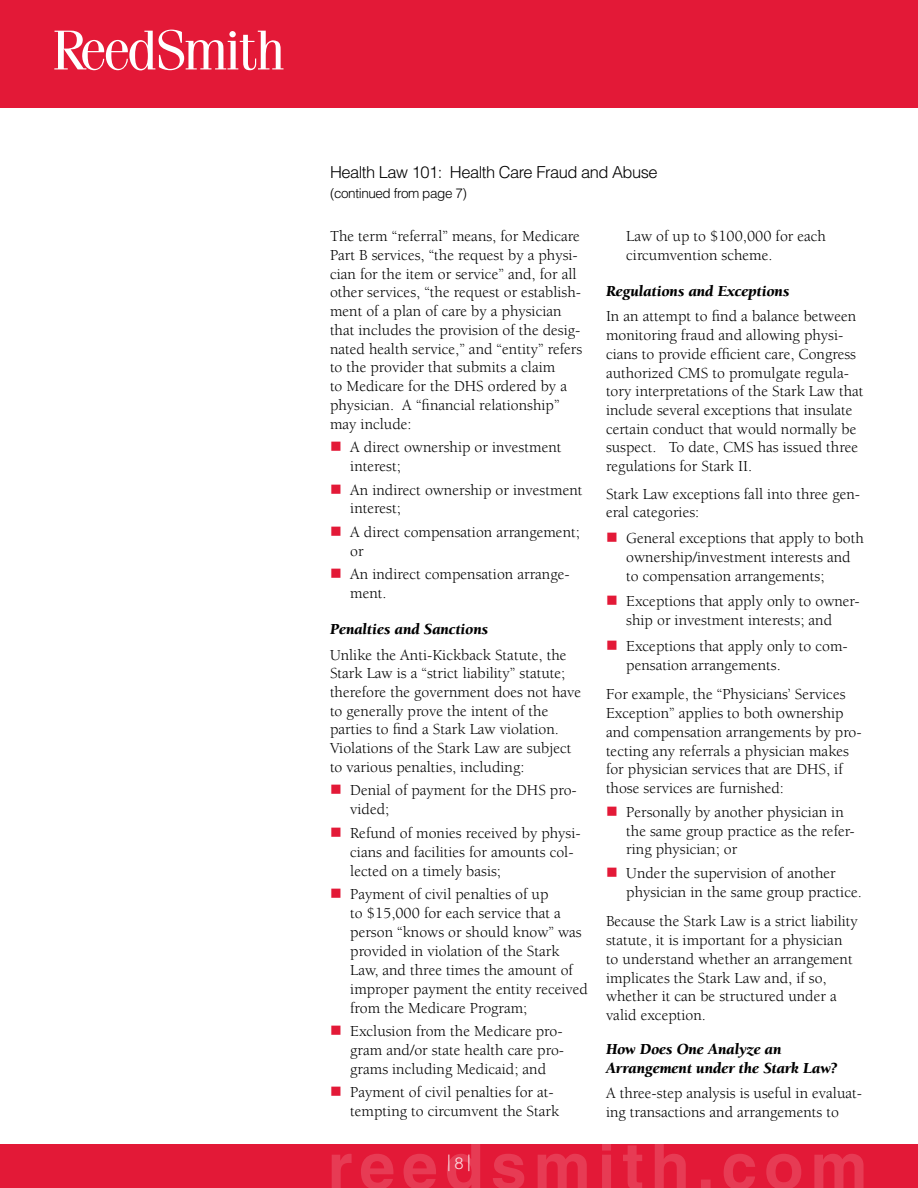
<style>
.page{position:relative;width:918px;height:1188px;background:#fff}
.page>*{position:absolute;margin:0;border:0;box-sizing:border-box;transform-origin:0 0}
.t1{font:300 16.5px "Helvetica LT Std";letter-spacing:-.03em;color:#000}
.t2{font:300 16.5px "Helvetica LT Std";color:#fbdce1}
.t3{font:15.75px/18.8px "Berkeley";color:#000}
.t4{font:italic 900 15.75px/18.9px "Berkeley";color:#000}
.t5{font:300 13.5px "Helvetica LT Std";letter-spacing:-.03em;color:#000}
.s1{color:#e31937}
</style>
<div class="page">
<div style="left:0;top:0;width:918px;height:108px;background:#e31937"></div>
<div style="left:0;top:1145px;width:918px;height:43px;background:#e31937"></div>
<svg style="left:54px;top:30px;width:229px;height:40px"></svg>
<svg style="left:332px;top:1144px;width:532px;height:44px"></svg>
<p class="t1" style="left:330px;top:162px;width:329px">Health Law 101: Health Care Fraud and Abuse</p>
<p class="t5" style="left:330px;top:184px;width:139px">(continued from page 7)</p>
<p class="t3" style="left:330px;top:227px;width:254px">The term “referral” means, for Medicare Part B services, “the request by a physi&shy;cian for the item or service” and, for all other services, “the request or establish&shy;ment of a plan of care by a physician that includes the provision of the desig&shy;nated health service,” and “entity” refers to the provider that submits a claim<br>to Medicare for the DHS ordered by a physician. A “financial relationship” may include:</p>
<p class="t3" style="left:350px;top:438px;width:213px;text-indent:-20px"><span class="s1">■</span> A direct ownership or investment interest;</p>
<p class="t3" style="left:350px;top:480px;width:234px;text-indent:-20px"><span class="s1">■</span> An indirect ownership or investment interest;</p>
<p class="t3" style="left:350px;top:523px;width:231px;text-indent:-20px"><span class="s1">■</span> A direct compensation arrangement; or</p>
<p class="t3" style="left:350px;top:565px;width:221px;text-indent:-20px"><span class="s1">■</span> An indirect compensation arrange&shy;ment.</p>
<p class="t4" style="left:330px;top:620px;width:160px">Penalties and Sanctions</p>
<p class="t3" style="left:330px;top:646px;width:253px">Unlike the Anti-Kickback Statute, the Stark Law is a “strict liability” statute; therefore the government does not have to generally prove the intent of the parties to find a Stark Law violation.<br>Violations of the Stark Law are subject to various penalties, including:</p>
<p class="t3" style="left:350px;top:781px;width:228px;text-indent:-20px"><span class="s1">■</span> Denial of payment for the DHS pro&shy;vided;</p>
<p class="t3" style="left:350px;top:824px;width:232px;text-indent:-20px"><span class="s1">■</span> Refund of monies received by physi&shy;cians and facilities for amounts col&shy;lected on a timely basis;</p>
<p class="t3" style="left:350px;top:885px;width:239px;text-indent:-20px"><span class="s1">■</span> Payment of civil penalties of up<br>to $15,000 for each service that a person “knows or should know” was provided in violation of the Stark Law, and three times the amount of improper payment the entity received from the Medicare Program;</p>
<p class="t3" style="left:350px;top:1022px;width:215px;text-align:justify;text-indent:-20px"><span class="s1">■</span> Exclusion from the Medicare pro&shy;gram and/or state health care pro&shy;grams including Medicaid; and</p>
<p class="t3" style="left:350px;top:1083px;width:211px;text-indent:-20px"><span class="s1">■</span> Payment of civil penalties for at&shy;tempting to circumvent the Stark</p>
<p class="t2" style="left:447px;top:1151px;width:25px">| 8 |</p>
<p class="t3" style="left:626px;top:227px;width:201px">Law of up to $100,000 for each circumvention scheme.</p>
<p class="t4" style="left:606px;top:282px;width:185px">Regulations and Exceptions</p>
<p class="t3" style="left:606px;top:307px;width:259px">In an attempt to find a balance between monitoring fraud and allowing physi&shy;cians to provide efficient care, Congress authorized CMS to promulgate regula&shy;tory interpretations of the Stark Law that include several exceptions that insulate certain conduct that would normally be suspect. To date, CMS has issued three regulations for Stark II.</p>
<p class="t3" style="left:606px;top:485px;width:256px">Stark Law exceptions fall into three gen&shy;eral categories:</p>
<p class="t3" style="left:626px;top:529px;width:239px;text-indent:-20px"><span class="s1">■</span> General exceptions that apply to both ownership/investment interests and to compensation arrangements;</p>
<p class="t3" style="left:606px;top:592px;width:255px;text-align:center"><span class="s1">■</span> Exceptions that apply only to owner&shy;ship or investment interests; and</p>
<p class="t3" style="left:626px;top:637px;width:223px;text-indent:-20px"><span class="s1">■</span> Exceptions that apply only to com&shy;pensation arrangements.</p>
<p class="t3" style="left:606px;top:685px;width:257px">For example, the “Physicians’ Services Exception” applies to both ownership and compensation arrangements by pro&shy;tecting any referrals a physician makes for physician services that are DHS, if those services are furnished:</p>
<p class="t3" style="left:626px;top:803px;width:230px;text-indent:-20px"><span class="s1">■</span> Personally by another physician in the same group practice as the refer&shy;ring physician; or</p>
<p class="t3" style="left:626px;top:864px;width:237px;text-indent:-20px"><span class="s1">■</span> Under the supervision of another physician in the same group practice.</p>
<p class="t3" style="left:606px;top:912px;width:253px">Because the Stark Law is a strict liability statute, it is important for a physician to understand whether an arrangement implicates the Stark Law and, if so, whether it can be structured under a valid exception.</p>
<p class="t4" style="left:606px;top:1040px;width:233px">How Does One Analyze an<br>Arrangement under the Stark Law?</p>
<p class="t3" style="left:606px;top:1084px;width:258px">A three-step analysis is useful in evaluat&shy;ing transactions and arrangements to</p>
</div>
